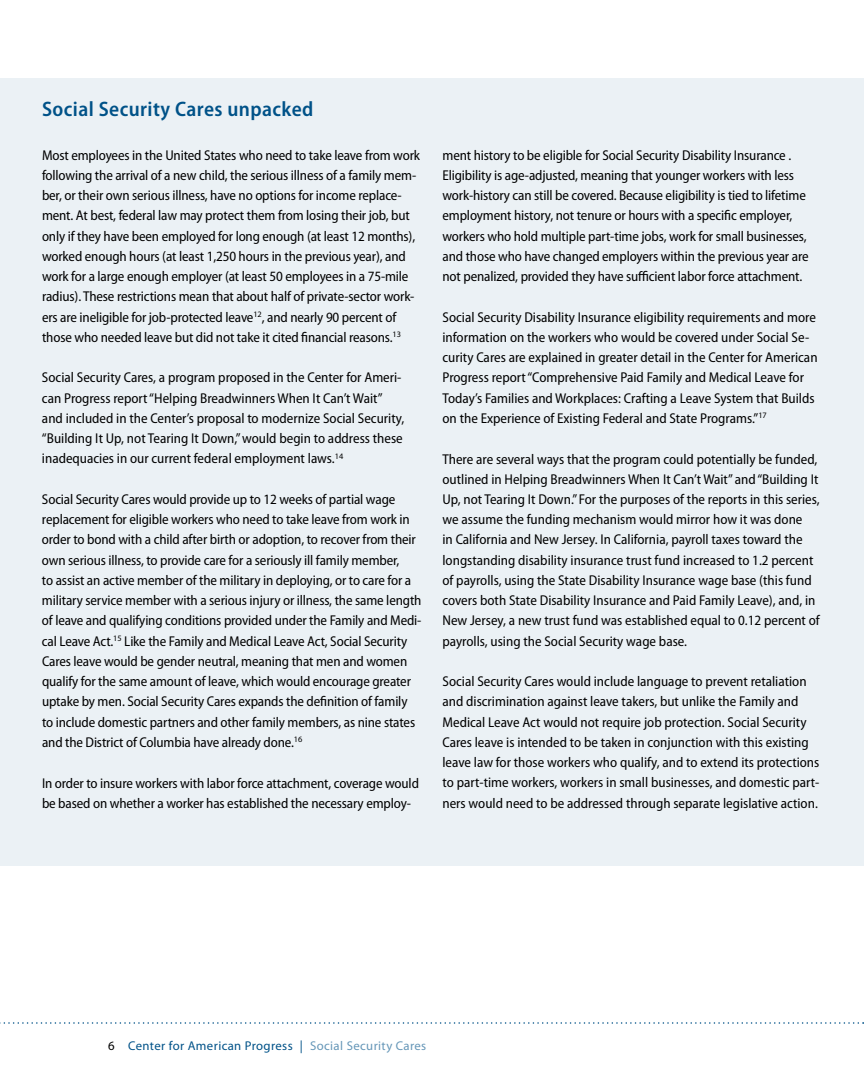
<style>
.page{position:relative;width:864px;height:1080px;background:#fff}
.page>*{position:absolute;margin:0;border:0;box-sizing:border-box;transform-origin:0 0}
.t1{font:600 semi-condensed 21px "Myriad Pro";letter-spacing:.02em;color:#005288}
.t2{font:semi-condensed 14.25px/20.2px "Myriad Pro";letter-spacing:-.01em;color:#000}
.t3{font:12.75px "Myriad Pro";letter-spacing:.03em;color:#005288}
.s1{color:#000}
.s2{color:#6697b8}
</style>
<div class="page">
<svg style="left:0;top:1022px;width:864px;height:2px"></svg>
<div style="left:0;top:117px;width:864px;height:749px;background:#ebf1f5"></div>
<div style="left:0;top:78px;width:864px;height:65px;background:#ebf1f5"></div>
<h1 class="t1" style="left:42px;top:98px;width:273px">Social Security Cares unpacked</h1>
<p class="t2" style="left:42px;top:145px;width:380px">Most employees in the United States who need to take leave from work following the arrival of a new child, the serious illness of a family mem&shy;ber, or their own serious illness, have no options for income replace&shy;ment. At best, federal law may protect them from losing their job, but only if they have been employed for long enough (at least 12 months), worked enough hours (at least 1,250 hours in the previous year), and work for a large enough employer (at least 50 employees in a 75-mile radius). These restrictions mean that about half of private-sector work&shy;ers are ineligible for job-protected leave<sup>12</sup>, and nearly 90 percent of those who needed leave but did not take it cited financial reasons.<sup>13</sup></p>
<p class="t2" style="left:42px;top:368px;width:364px">Social Security Cares, a program proposed in the Center for Ameri&shy;can Progress report “Helping Breadwinners When It Can’t Wait” and included in the Center’s proposal to modernize Social Security, “Building It Up, not Tearing It Down,” would begin to address these inadequacies in our current federal employment laws.<sup>14</sup></p>
<p class="t2" style="left:42px;top:489px;width:381px">Social Security Cares would provide up to 12 weeks of partial wage replacement for eligible workers who need to take leave from work in order to bond with a child after birth or adoption, to recover from their own serious illness, to provide care for a seriously ill family member,<br>to assist an active member of the military in deploying, or to care for a military service member with a serious injury or illness, the same length of leave and qualifying conditions provided under the Family and Medi&shy;cal Leave Act.<sup>15</sup> Like the Family and Medical Leave Act, Social Security Cares leave would be gender neutral, meaning that men and women qualify for the same amount of leave, which would encourage greater uptake by men. Social Security Cares expands the definition of family to include domestic partners and other family members, as nine states and the District of Columbia have already done.<sup>16</sup></p>
<p class="t2" style="left:42px;top:773px;width:379px">In order to insure workers with labor force attachment, coverage would be based on whether a worker has established the necessary employ-</p>
<p class="t2" style="left:443px;top:145px;width:368px">ment history to be eligible for Social Security Disability Insurance .<br>Eligibility is age-adjusted, meaning that younger workers with less work-history can still be covered. Because eligibility is tied to lifetime employment history, not tenure or hours with a specific employer, workers who hold multiple part-time jobs, work for small businesses, and those who have changed employers within the previous year are not penalized, provided they have sufficient labor force attachment.</p>
<p class="t2" style="left:443px;top:307px;width:377px">Social Security Disability Insurance eligibility requirements and more information on the workers who would be covered under Social Se&shy;curity Cares are explained in greater detail in the Center for American Progress report “Comprehensive Paid Family and Medical Leave for Today’s Families and Workplaces: Crafting a Leave System that Builds on the Experience of Existing Federal and State Programs.”<sup>17</sup></p>
<p class="t2" style="left:442px;top:449px;width:379px">There are several ways that the program could potentially be funded, outlined in Helping Breadwinners When It Can’t Wait” and “Building It Up, not Tearing It Down.” For the purposes of the reports in this series, we assume the funding mechanism would mirror how it was done<br>in California and New Jersey. In California, payroll taxes toward the longstanding disability insurance trust fund increased to 1.2 percent of payrolls, using the State Disability Insurance wage base (this fund covers both State Disability Insurance and Paid Family Leave), and, in New Jersey, a new trust fund was established equal to 0.12 percent of payrolls, using the Social Security wage base.</p>
<p class="t2" style="left:442px;top:672px;width:378px">Social Security Cares would include language to prevent retaliation and discrimination against leave takers, but unlike the Family and Medical Leave Act would not require job protection. Social Security Cares leave is intended to be taken in conjunction with this existing leave law for those workers who qualify, and to extend its protections to part-time workers, workers in small businesses, and domestic part&shy;ners would need to be addressed through separate legislative action.</p>
<p class="t3" style="left:108px;top:1038px;width:320px"><span class="s1">6</span> Center for American Progress | <span class="s2">Social Security Cares</span></p>
</div>
